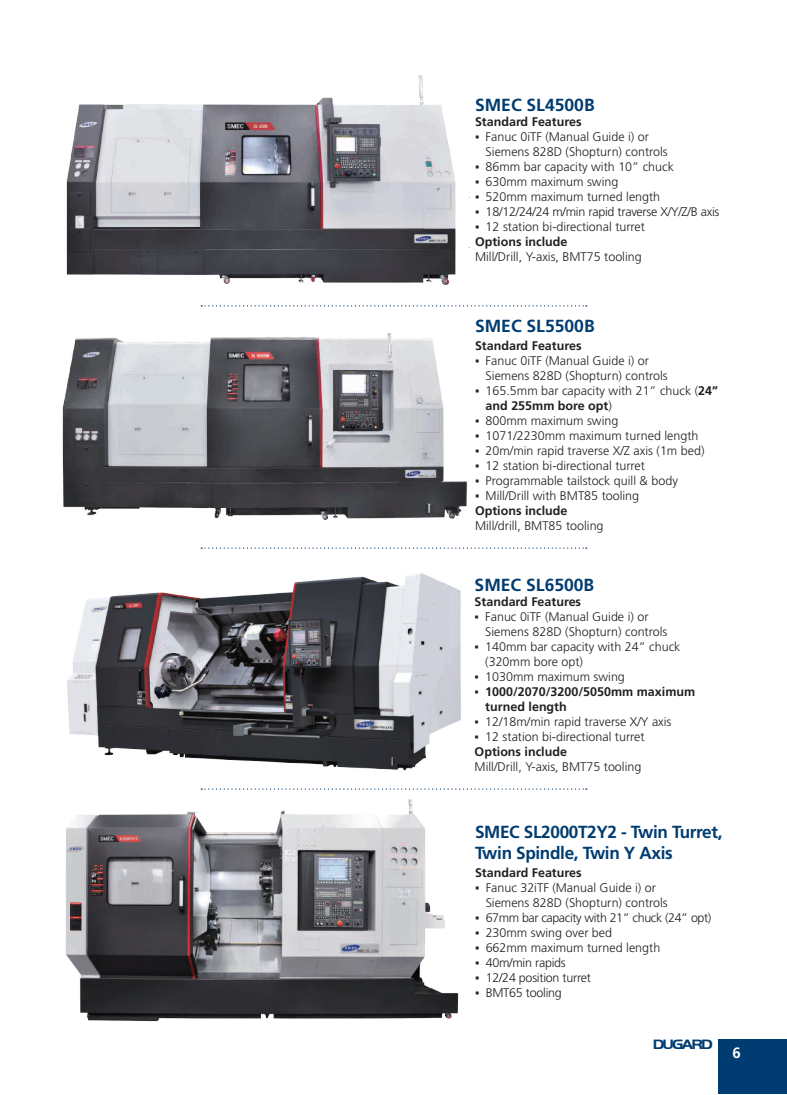
<style>
.page{position:relative;width:787px;height:1095px;background:#fff}
.page>*{position:absolute;margin:0;border:0;box-sizing:border-box;transform-origin:0 0}
.t1{font:700 17.5px/21px "Frutiger CE";letter-spacing:-.02em;color:#003c71}
.t2{font:700 17.5px "Frutiger CE";color:#003c71}
.t3{font:700 15px "Frutiger CE";color:#fff}
.t4{font:700 14.12px "Handel Got D";letter-spacing:-.12em;color:#003c71;scale:1.16 1}
.t5{font:300 12.5px/15px "Frutiger CE";color:#231f20}
.t6{font:700 12.5px/15px "Frutiger CE";color:#231f20}
.t7{font:300 12.5px "Frutiger CE";letter-spacing:-.02em;color:#231f20}
.t8{font:300 12.5px "Frutiger CE";letter-spacing:-.03em;color:#231f20}
.s1{font-family:"Calibri";font-weight:400}
.s2{font-weight:700}
</style>
<div class="page">
<div style="left:718px;top:1039px;width:69px;height:54px;background:#003c71"></div>
<svg style="left:201px;top:547px;width:386px;height:2px"></svg>
<svg style="left:201px;top:305px;width:386px;height:1px"></svg>
<svg style="left:201px;top:788px;width:386px;height:2px"></svg>
<img style="left:66px;top:75px;width:390px;height:210px">
<img style="left:62px;top:333px;width:406px;height:187px">
<img style="left:67px;top:573px;width:394px;height:198px">
<img style="left:65px;top:799px;width:394px;height:223px">
<h1 class="t2" style="left:475px;top:94px;width:121px">SMEC SL4500B</h1>
<p class="t6" style="left:475px;top:114px;width:108px">Standard Features</p>
<p class="t5" style="left:485px;top:129px;width:183px;text-indent:-11px"><span class="s1">▪</span> Fanuc 0iTF (Manual Guide i) or<br>Siemens 828D (Shopturn) controls</p>
<p class="t5" style="left:475px;top:159px;width:200px"><span class="s1">▪</span> 86mm bar capacity with 10” chuck</p>
<p class="t5" style="left:475px;top:174px;width:145px"><span class="s1">▪</span> 630mm maximum swing</p>
<p class="t5" style="left:475px;top:189px;width:187px"><span class="s1">▪</span> 520mm maximum turned length</p>
<p class="t7" style="left:475px;top:204px;width:246px"><span class="s1">▪</span> 18/12/24/24 m/min rapid traverse X/Y/Z/B axis</p>
<p class="t5" style="left:475px;top:219px;width:171px"><span class="s1">▪</span> 12 station bi-directional turret<br><span class="s2">Options include</span></p>
<p class="t5" style="left:475px;top:249px;width:168px">Mill/Drill, Y-axis, BMT75 tooling</p>
<h1 class="t2" style="left:475px;top:316px;width:121px">SMEC SL5500B</h1>
<p class="t6" style="left:475px;top:338px;width:108px">Standard Features</p>
<p class="t5" style="left:485px;top:353px;width:183px;text-indent:-11px"><span class="s1">▪</span> Fanuc 0iTF (Manual Guide i) or<br>Siemens 828D (Shopturn) controls</p>
<p class="t5" style="left:485px;top:383px;width:234px;text-indent:-11px"><span class="s1">▪</span> 165.5mm bar capacity with 21” chuck (<span class="s2">24” and 255mm bore opt</span>)</p>
<p class="t5" style="left:475px;top:413px;width:145px"><span class="s1">▪</span> 800mm maximum swing</p>
<p class="t5" style="left:475px;top:428px;width:225px"><span class="s1">▪</span> 1071/2230mm maximum turned length</p>
<p class="t5" style="left:475px;top:443px;width:231px"><span class="s1">▪</span> 20m/min rapid traverse X/Z axis (1m bed)</p>
<p class="t5" style="left:475px;top:458px;width:171px"><span class="s1">▪</span> 12 station bi-directional turret</p>
<p class="t5" style="left:475px;top:473px;width:204px"><span class="s1">▪</span> Programmable tailstock quill &amp; body</p>
<p class="t5" style="left:475px;top:488px;width:166px"><span class="s1">▪</span> Mill/Drill with BMT85 tooling<br><span class="s2">Options include</span></p>
<p class="t5" style="left:475px;top:518px;width:130px">Mill/drill, BMT85 tooling</p>
<h1 class="t2" style="left:474px;top:574px;width:121px">SMEC SL6500B</h1>
<p class="t6" style="left:474px;top:594px;width:108px">Standard Features</p>
<p class="t5" style="left:485px;top:609px;width:183px;text-indent:-11px"><span class="s1">▪</span> Fanuc 0iTF (Manual Guide i) or<br>Siemens 828D (Shopturn) controls</p>
<p class="t5" style="left:485px;top:639px;width:197px;text-indent:-11px"><span class="s1">▪</span> 140mm bar capacity with 24” chuck (320mm bore opt)</p>
<p class="t5" style="left:474px;top:669px;width:152px"><span class="s1">▪</span> 1030mm maximum swing</p>
<p class="t6" style="left:485px;top:684px;width:211px;text-indent:-11px"><span class="s1">▪</span> 1000/2070/3200/5050mm maximum turned length</p>
<p class="t5" style="left:474px;top:714px;width:198px"><span class="s1">▪</span> 12/18m/min rapid traverse X/Y axis</p>
<p class="t5" style="left:474px;top:729px;width:171px"><span class="s1">▪</span> 12 station bi-directional turret<br><span class="s2">Options include</span></p>
<p class="t5" style="left:474px;top:759px;width:168px">Mill/Drill, Y-axis, BMT75 tooling</p>
<h1 class="t1" style="left:475px;top:821px;width:249px">SMEC SL2000T2Y2 - Twin Turret,<br>Twin Spindle, Twin Y Axis</h1>
<p class="t6" style="left:475px;top:865px;width:108px">Standard Features</p>
<p class="t5" style="left:485px;top:880px;width:183px;text-indent:-11px"><span class="s1">▪</span> Fanuc 32iTF (Manual Guide i) or<br>Siemens 828D (Shopturn) controls</p>
<p class="t8" style="left:475px;top:911px;width:238px"><span class="s1">▪</span> 67mm bar capacity with 21” chuck (24” opt)</p>
<p class="t5" style="left:475px;top:925px;width:139px"><span class="s1">▪</span> 230mm swing over bed</p>
<p class="t5" style="left:475px;top:940px;width:187px"><span class="s1">▪</span> 662mm maximum turned length</p>
<p class="t7" style="left:475px;top:956px;width:92px"><span class="s1">▪</span> 40m/min rapids</p>
<p class="t7" style="left:475px;top:971px;width:117px"><span class="s1">▪</span> 12/24 position turret</p>
<p class="t7" style="left:475px;top:986px;width:88px"><span class="s1">▪</span> BMT65 tooling</p>
<p class="t4" style="left:652px;top:1036px;width:53px">DUGARD</p>
<p class="t3" style="left:732px;top:1044px;width:10px">6</p>
</div>
